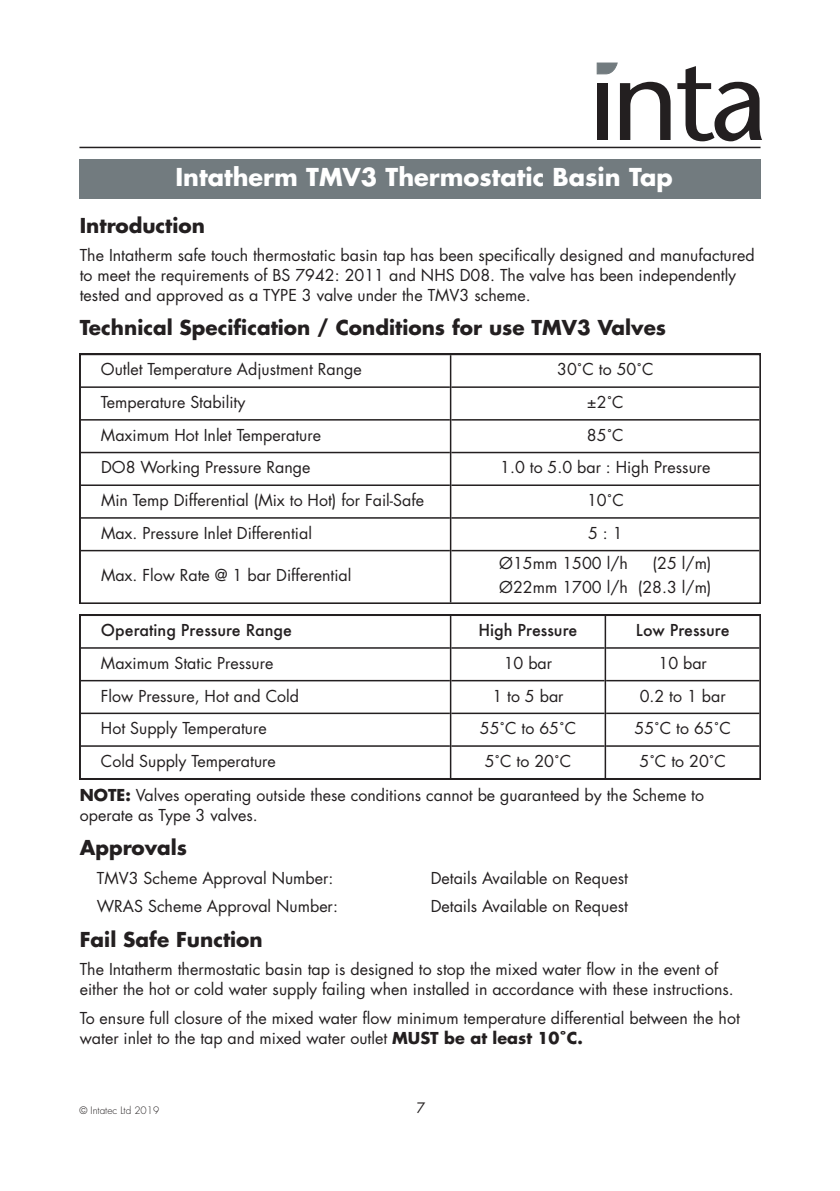
<style>
.page{position:relative;width:840px;height:1191px;background:#fff}
.page>*{position:absolute;margin:0;border:0;box-sizing:border-box;transform-origin:0 0}
.t1{font:700 24px "Futura LT";color:#fff}
.t2{font:700 20px "Futura LT";color:#231f20}
.t3{font:16px/20px "Futura LT";color:#231f20}
.t4{font:500 16px "Futura";color:#231f20}
.t5{font:14px "Futura LT";color:#231f20}
.t6{font:300 10px "Futura LT";color:#231f20}
.s1{font-weight:700}
</style>
<div class="page">
<div style="left:596px;top:83px;width:11px;height:57px;background:#231f20"></div>
<svg style="left:619px;top:82px;width:51px;height:58px"></svg>
<svg style="left:677px;top:66px;width:84px;height:75px"></svg>
<svg style="left:596px;top:63px;width:21px;height:11px"></svg>
<hr style="left:79px;top:147px;width:681px;height:1px;background:#231f20">
<svg style="left:79px;top:354px;width:681px;height:250px"></svg>
<hr style="left:449px;top:355px;width:2px;height:247px;background:#231f20">
<hr style="left:81px;top:386px;width:368px;height:2px;background:#231f20">
<hr style="left:451px;top:386px;width:308px;height:2px;background:#231f20">
<hr style="left:81px;top:419px;width:368px;height:1px;background:#231f20">
<hr style="left:451px;top:419px;width:308px;height:1px;background:#231f20">
<hr style="left:81px;top:452px;width:368px;height:1px;background:#231f20">
<hr style="left:451px;top:452px;width:308px;height:1px;background:#231f20">
<hr style="left:81px;top:484px;width:368px;height:2px;background:#231f20">
<hr style="left:451px;top:484px;width:308px;height:2px;background:#231f20">
<hr style="left:81px;top:517px;width:368px;height:1px;background:#231f20">
<hr style="left:451px;top:517px;width:308px;height:1px;background:#231f20">
<hr style="left:81px;top:550px;width:368px;height:1px;background:#231f20">
<hr style="left:451px;top:550px;width:308px;height:1px;background:#231f20">
<div style="left:79px;top:159px;width:681px;height:39px;background:#727b7f"></div>
<svg style="left:79px;top:614px;width:681px;height:165px"></svg>
<hr style="left:449px;top:616px;width:2px;height:162px;background:#231f20">
<hr style="left:604px;top:616px;width:1px;height:162px;background:#231f20">
<hr style="left:81px;top:647px;width:368px;height:1px;background:#231f20">
<hr style="left:451px;top:647px;width:153px;height:1px;background:#231f20">
<hr style="left:605px;top:647px;width:154px;height:1px;background:#231f20">
<hr style="left:81px;top:680px;width:368px;height:1px;background:#231f20">
<hr style="left:451px;top:680px;width:153px;height:1px;background:#231f20">
<hr style="left:605px;top:680px;width:154px;height:1px;background:#231f20">
<hr style="left:81px;top:712px;width:368px;height:2px;background:#231f20">
<hr style="left:451px;top:712px;width:153px;height:2px;background:#231f20">
<hr style="left:605px;top:712px;width:154px;height:2px;background:#231f20">
<hr style="left:81px;top:745px;width:368px;height:2px;background:#231f20">
<hr style="left:451px;top:745px;width:153px;height:2px;background:#231f20">
<hr style="left:605px;top:745px;width:154px;height:2px;background:#231f20">
<h1 class="t1" style="left:175px;top:166px;width:498px">Intatherm TMV3 Thermostatic Basin Tap</h1>
<p class="t2" style="left:80px;top:216px;width:127px">Introduction</p>
<p class="t3" style="left:80px;top:247px;width:676px">The Intatherm safe touch thermostatic basin tap has been specifically designed and manufactured to meet the requirements of BS 7942: 2011 and NHS D08. The valve has been independently tested and approved as a TYPE 3 valve under the TMV3 scheme.</p>
<p class="t2" style="left:80px;top:319px;width:587px">Technical Specification / Conditions for use TMV3 Valves</p>
<p class="t3" style="left:101px;top:361px;width:262px">Outlet Temperature Adjustment Range</p>
<p class="t3" style="left:557px;top:361px;width:98px">30˚C to 50˚C</p>
<p class="t3" style="left:101px;top:393px;width:146px">Temperature Stability</p>
<p class="t3" style="left:586px;top:393px;width:38px">±2˚C</p>
<p class="t3" style="left:101px;top:426px;width:221px">Maximum Hot Inlet Temperature</p>
<p class="t3" style="left:586px;top:426px;width:38px">85˚C</p>
<p class="t3" style="left:101px;top:459px;width:211px">DO8 Working Pressure Range</p>
<p class="t3" style="left:500px;top:459px;width:212px">1.0 to 5.0 bar : High Pressure</p>
<p class="t3" style="left:101px;top:491px;width:324px">Min Temp Differential (Mix to Hot) for Fail-Safe</p>
<p class="t3" style="left:586px;top:491px;width:38px">10˚C</p>
<p class="t3" style="left:101px;top:524px;width:212px">Max. Pressure Inlet Differential</p>
<p class="t3" style="left:587px;top:524px;width:36px">5 : 1</p>
<p class="t3" style="left:101px;top:567px;width:252px">Max. Flow Rate @ 1 bar Differential</p>
<p class="t3" style="left:499px;top:555px;width:130px">Ø15mm 1500 l/h</p>
<p class="t3" style="left:499px;top:553px;width:214px;line-height:24px;text-align:right">(25 l/m)<br>Ø22mm 1700 l/h (28.3 l/m)</p>
<p class="t4" style="left:101px;top:621px;width:192px">Operating Pressure Range</p>
<p class="t4" style="left:478px;top:621px;width:100px">High Pressure</p>
<p class="t4" style="left:635px;top:621px;width:95px">Low Pressure</p>
<p class="t3" style="left:101px;top:654px;width:174px">Maximum Static Pressure</p>
<p class="t3" style="left:503px;top:654px;width:50px">10 bar</p>
<p class="t3" style="left:658px;top:654px;width:50px">10 bar</p>
<p class="t3" style="left:101px;top:687px;width:199px">Flow Pressure, Hot and Cold</p>
<p class="t3" style="left:492px;top:687px;width:73px">1 to 5 bar</p>
<p class="t3" style="left:639px;top:687px;width:87px">0.2 to 1 bar</p>
<p class="t3" style="left:101px;top:719px;width:167px">Hot Supply Temperature</p>
<p class="t3" style="left:479px;top:719px;width:98px">55˚C to 65˚C</p>
<p class="t3" style="left:634px;top:719px;width:98px">55˚C to 65˚C</p>
<p class="t3" style="left:101px;top:752px;width:176px">Cold Supply Temperature</p>
<p class="t3" style="left:484px;top:752px;width:88px">5˚C to 20˚C</p>
<p class="t3" style="left:639px;top:752px;width:88px">5˚C to 20˚C</p>
<p class="t3" style="left:80px;top:786px;width:625px"><span class="s1">NOTE:</span> Valves operating outside these conditions cannot be guaranteed by the Scheme to operate as Type 3 valves.</p>
<p class="t2" style="left:80px;top:838px;width:109px">Approvals</p>
<p class="t3" style="left:97px;top:869px;width:238px">TMV3 Scheme Approval Number:</p>
<p class="t3" style="left:430px;top:869px;width:198px">Details Available on Request</p>
<p class="t3" style="left:97px;top:898px;width:242px">WRAS Scheme Approval Number:</p>
<p class="t3" style="left:430px;top:898px;width:198px">Details Available on Request</p>
<p class="t2" style="left:80px;top:930px;width:184px">Fail Safe Function</p>
<p class="t3" style="left:80px;top:960px;width:655px">The Intatherm thermostatic basin tap is designed to stop the mixed water flow in the event of either the hot or cold water supply failing when installed in accordance with these instructions.</p>
<p class="t3" style="left:80px;top:1009px;width:661px">To ensure full closure of the mixed water flow minimum temperature differential between the hot water inlet to the tap and mixed water outlet <span class="s1">MUST be at least 10˚C.</span></p>
<p class="t6" style="left:79px;top:1104px;width:81px">© Intatec Ltd 2019</p>
<p class="t5" style="left:416px;top:1101px;width:10px">7</p>
</div>
